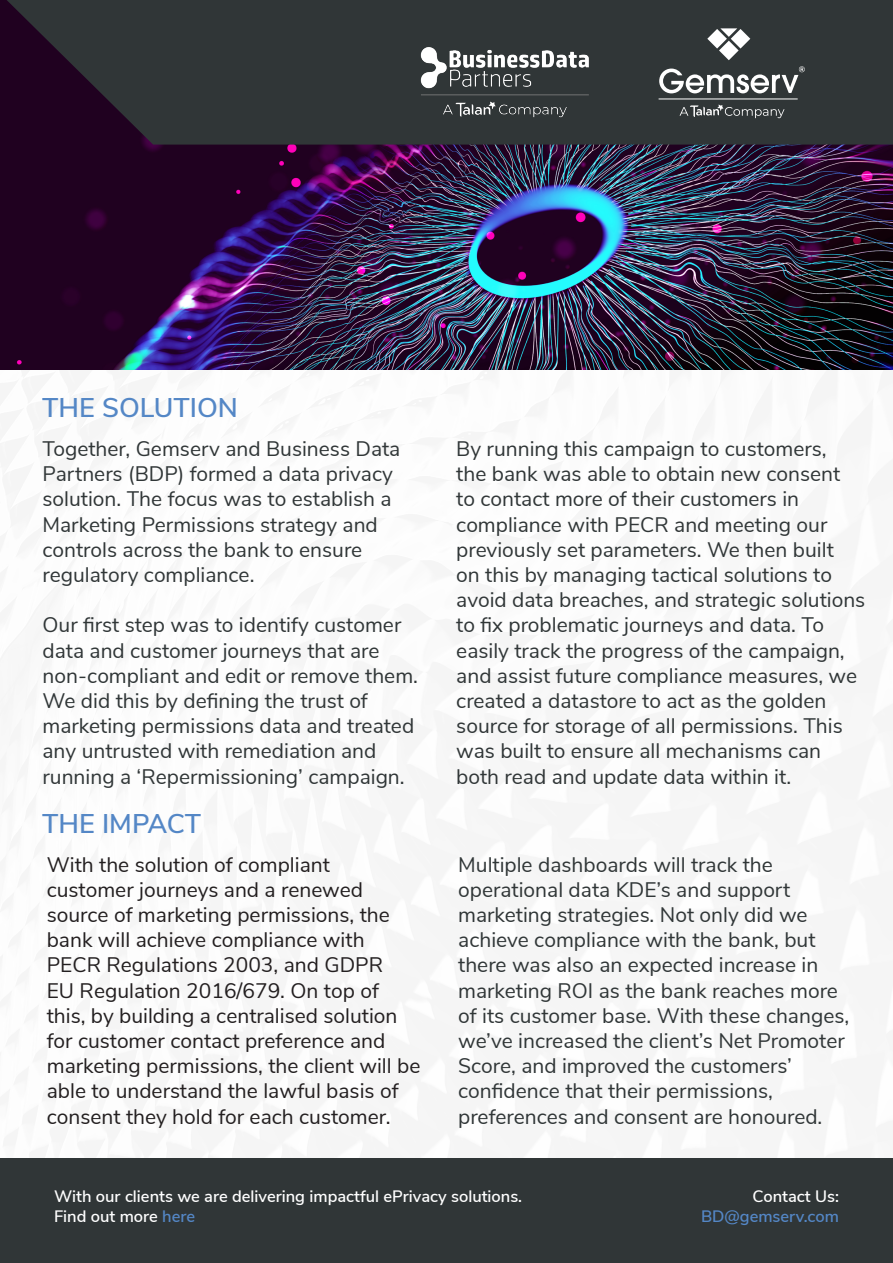
<style>
.page{position:relative;width:893px;height:1263px;background:#fff}
.page>*{position:absolute;margin:0;border:0;box-sizing:border-box;transform-origin:0 0}
.t1{font:600 27px "Nunito Sans";color:#5487c6}
.t2{font:21px/25.2px "Nunito Sans";color:#303637}
.t3{font:21px/25.2px "Nunito Sans";color:#231f20}
.t4{font:600 16.5px/19.8px "Nunito Sans";color:#fff}
.t5{font:600 16.5px/19.8px "Nunito Sans";color:#5487c6;text-align:right}
.s1{color:#5487c6}
.s2{color:#fff}
</style>
<div class="page">
<img style="left:0;top:0;width:893px;height:370px">
<svg style="left:7px;top:0;width:886px;height:145px;background:#2e3034"></svg>
<svg style="left:707px;top:28px;width:43px;height:32px"></svg>
<svg style="left:659px;top:66px;width:146px;height:27px"></svg>
<svg style="left:679px;top:105px;width:105px;height:13px"></svg>
<hr style="left:659px;top:99px;width:139px;height:1px;background:#fff">
<div style="left:0;top:1159px;width:893px;height:104px;background:#303637"></div>
<img style="left:416px;top:38px;width:172px;height:88px">
<p class="t1" style="left:42px;top:388px;width:197px">THE SOLUTION</p>
<p class="t2" style="left:43px;top:435px;width:359px">Together, Gemserv and Business Data Partners (BDP) formed a data privacy solution. The focus was to establish a Marketing Permissions strategy and controls across the bank to ensure regulatory compliance.</p>
<p class="t2" style="left:43px;top:611px;width:377px">Our first step was to identify customer data and customer journeys that are non-compliant and edit or remove them.<br>We did this by defining the trust of marketing permissions data and treated any untrusted with remediation and running a ‘Repermissioning’ campaign.</p>
<p class="t1" style="left:42px;top:804px;width:160px">THE IMPACT</p>
<p class="t3" style="left:47px;top:850px;width:375px">With the solution of compliant customer journeys and a renewed source of marketing permissions, the bank will achieve compliance with PECR Regulations 2003, and GDPR<br>EU Regulation 2016/679. On top of this, by building a centralised solution for customer contact preference and marketing permissions, the client will be able to understand the lawful basis of consent they hold for each customer.</p>
<p class="t2" style="left:456px;top:435px;width:411px">By running this campaign to customers,<br>the bank was able to obtain new consent<br>to contact more of their customers in compliance with PECR and meeting our previously set parameters. We then built<br>on this by managing tactical solutions to avoid data breaches, and strategic solutions to fix problematic journeys and data. To easily track the progress of the campaign, and assist future compliance measures, we created a datastore to act as the golden source for storage of all permissions. This was built to ensure all mechanisms can both read and update data within it.</p>
<p class="t2" style="left:458px;top:850px;width:392px">Multiple dashboards will track the operational data KDE’s and support marketing strategies. Not only did we achieve compliance with the bank, but there was also an expected increase in marketing ROI as the bank reaches more of its customer base. With these changes, we’ve increased the client’s Net Promoter Score, and improved the customers’ confidence that their permissions, preferences and consent are honoured.</p>
<p class="t4" style="left:54px;top:1185px;width:470px">With our clients we are delivering impactful ePrivacy solutions.<br>Find out more <span class="s1">here</span></p>
<p class="t5" style="left:701px;top:1185px;width:139px"><span class="s2">Contact Us:<br></span>BD@gemserv.com</p>
</div>
